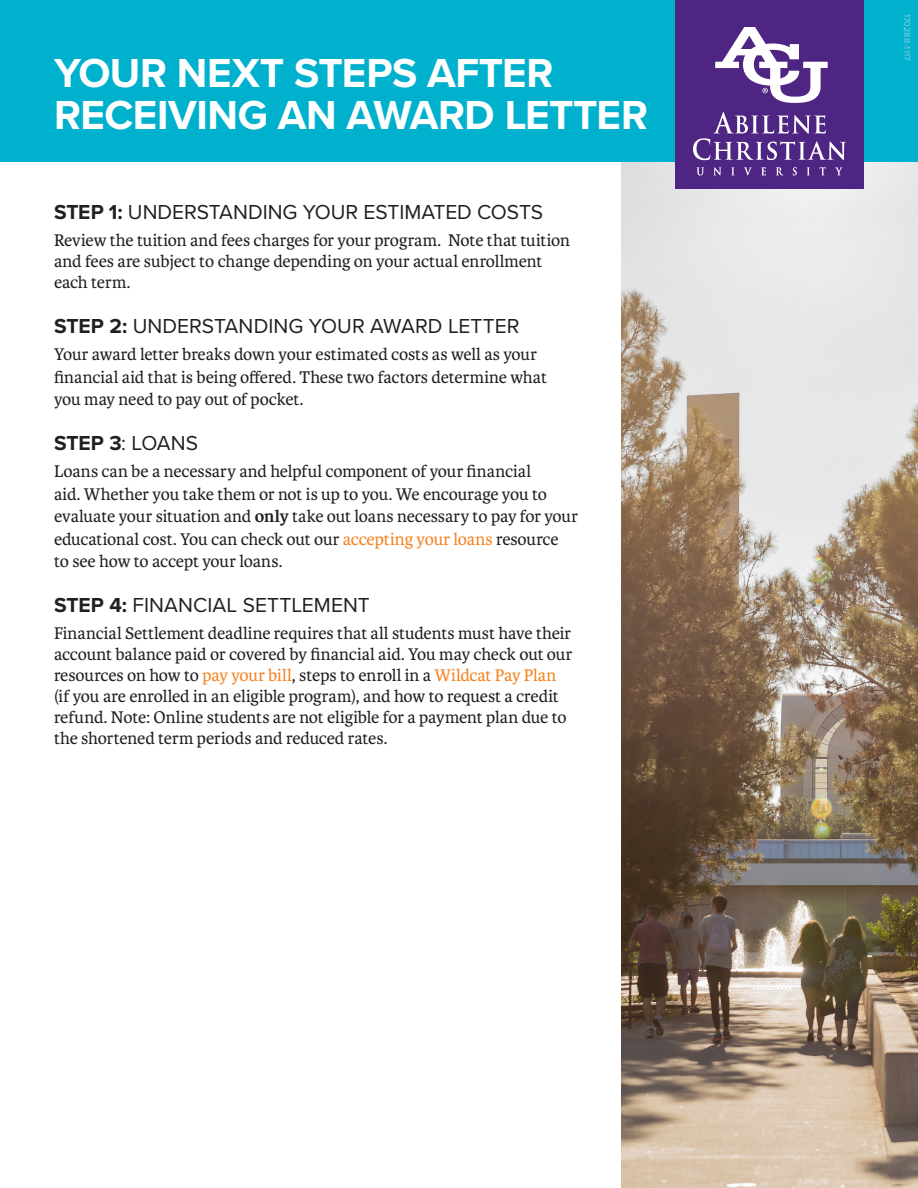
<style>
.page{position:relative;width:918px;height:1188px;background:#fff}
.page>*{position:absolute;margin:0;border:0;box-sizing:border-box;transform-origin:0 0}
.t1{font:700 42px/42px "Proxima Nova";letter-spacing:-.01em;color:#fff}
.t2{font:21px "Proxima Nova";color:#231f20}
.t3{font:18px/21px "Karmina";letter-spacing:-.005em;color:#231f20}
.t4{font:9px "Proxima Nova";letter-spacing:.025em;color:#81d2e2}
.s1{font-weight:700}
.s2{color:#f58220}
</style>
<div class="page">
<img style="left:621px;top:162px;width:297px;height:1026px">
<div style="left:0;top:0;width:918px;height:162px;background:#00b1cd"></div>
<div style="left:675px;top:0;width:189px;height:189px;background:#4e2582"></div>
<svg style="left:696px;top:167px;width:8px;height:8px"></svg>
<svg style="left:714px;top:167px;width:7px;height:8px"></svg>
<svg style="left:731px;top:167px;width:4px;height:8px"></svg>
<svg style="left:744px;top:167px;width:8px;height:8px"></svg>
<svg style="left:761px;top:167px;width:5px;height:8px"></svg>
<svg style="left:776px;top:167px;width:7px;height:8px"></svg>
<svg style="left:793px;top:167px;width:4px;height:9px"></svg>
<svg style="left:807px;top:167px;width:3px;height:8px"></svg>
<svg style="left:819px;top:167px;width:7px;height:8px"></svg>
<svg style="left:835px;top:167px;width:8px;height:8px"></svg>
<svg style="left:693px;top:112px;width:153px;height:48px"></svg>
<svg style="left:715px;top:27px;width:113px;height:76px"></svg>
<h1 class="t1" style="left:54px;top:54px;width:596px">YOUR NEXT STEPS AFTER<br>RECEIVING AN AWARD LETTER</h1>
<p class="t2" style="left:54px;top:200px;width:491px"><span class="s1">STEP 1:</span> UNDERSTANDING YOUR ESTIMATED COSTS</p>
<p class="t3" style="left:54px;top:230px;width:518px">Review the tuition and fees charges for your program. Note that tuition and fees are subject to change depending on your actual enrollment each term.</p>
<p class="t2" style="left:54px;top:314px;width:467px"><span class="s1">STEP 2:</span> UNDERSTANDING YOUR AWARD LETTER</p>
<p class="t3" style="left:54px;top:343px;width:494px;line-height:22.5px">Your award letter breaks down your estimated costs as well as your financial aid that is being offered. These two factors determine what you may need to pay out of pocket.</p>
<p class="t2" style="left:54px;top:431px;width:146px"><span class="s1">STEP 3</span>: LOANS</p>
<p class="t3" style="left:54px;top:460px;width:526px;line-height:22.5px">Loans can be a necessary and helpful component of your financial<br>aid. Whether you take them or not is up to you. We encourage you to evaluate your situation and <span class="s1">only</span> take out loans necessary to pay for your educational cost. You can check out our <span class="s2">accepting your loans</span> resource to see how to accept your loans.</p>
<p class="t2" style="left:54px;top:593px;width:317px"><span class="s1">STEP 4:</span> FINANCIAL SETTLEMENT</p>
<p class="t3" style="left:54px;top:623px;width:520px">Financial Settlement deadline requires that all students must have their account balance paid or covered by financial aid. You may check out our resources on how to <span class="s2">pay your bill</span>, steps to enroll in a <span class="s2">Wildcat Pay Plan </span>(if you are enrolled in an eligible program), and how to request a credit refund. Note: Online students are not eligible for a payment plan due to the shortened term periods and reduced rates.</p>
<p class="t4" style="left:913px;top:14px;width:49px;rotate:90deg">170288-1117</p>
</div>
